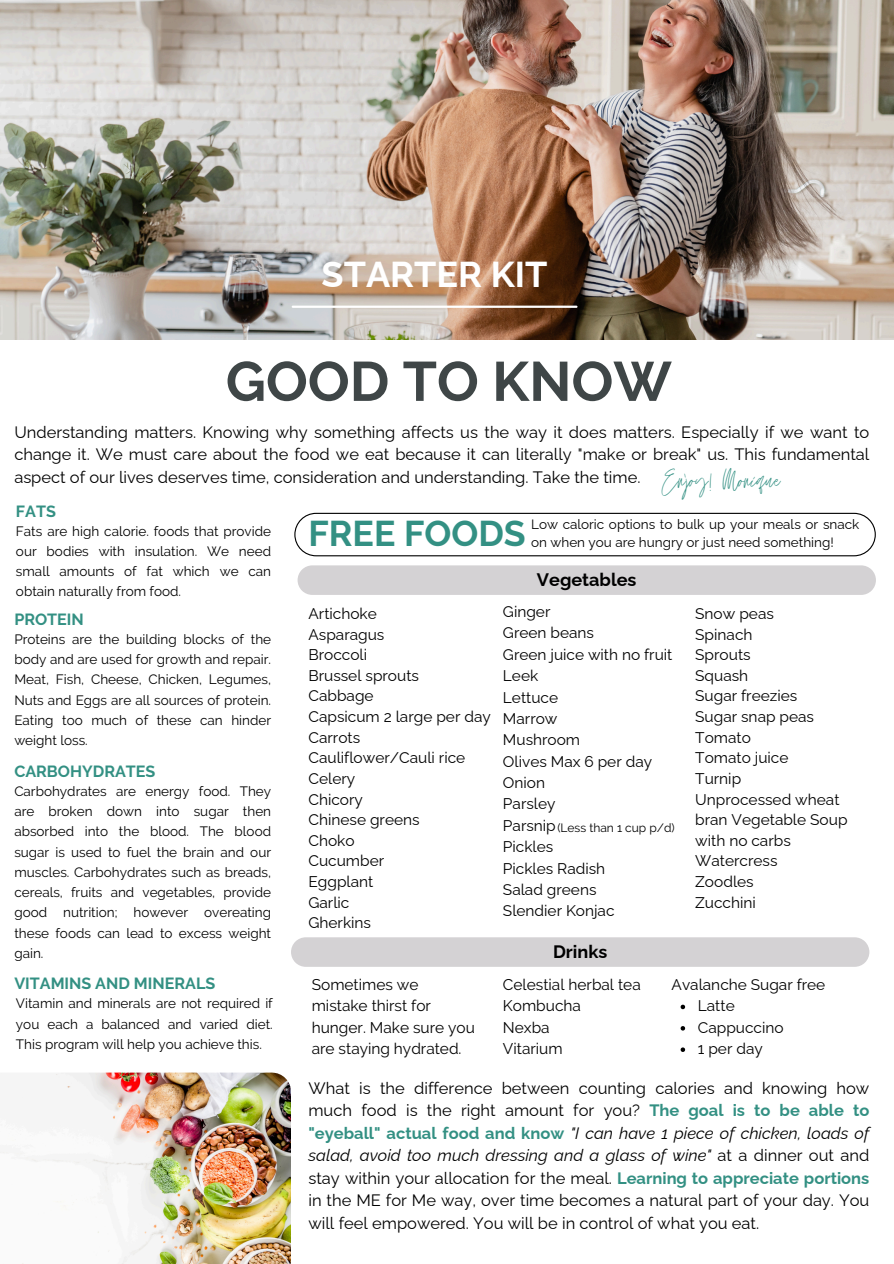
<style>
.page{position:relative;width:894px;height:1264px;background:#fff}
.page>*{position:absolute;margin:0;border:0;box-sizing:border-box;transform-origin:0 0}
.t1{font:700 55.35px "Raleway";color:#3f4647}
.t2{font:37.35px "Jonathan";color:#339083}
.t3{font:700 36px "Raleway";color:#fff}
.t4{font:700 35.55px "Raleway";color:#339083}
.t5{font:700 18px "Raleway";color:#000}
.t6{font:16.5px/22.5px "Raleway";color:#000;text-align:justify}
.t7{font:700 16.05px "Raleway";color:#339083}
.t8{font:15.45px/21.3px "Raleway";color:#000}
.t9{font:13.5px/20.2px "Raleway";color:#000;text-align:justify}
.t10{font:12px "Raleway";color:#000}
.s1{font-weight:700;color:#339083}
.s2{font-style:italic}
</style>
<div class="page">
<img style="left:0;top:0;width:893px;height:339px">
<hr style="left:292px;top:305px;width:284px;height:3px;background:#fff">
<img style="left:0;top:1072px;width:291px;height:191px">
<svg style="left:294px;top:513px;width:581px;height:43px"></svg>
<div style="left:297px;top:565px;width:578px;height:30px;background:#d4d2d4"></div>
<div style="left:291px;top:937px;width:578px;height:29px;background:#d4d2d4"></div>
<svg style="left:680px;top:1004px;width:5px;height:5px"></svg>
<svg style="left:680px;top:1026px;width:5px;height:4px"></svg>
<svg style="left:680px;top:1047px;width:5px;height:4px"></svg>
<h2 class="t3" style="left:321px;top:253px;width:227px">STARTER KIT</h2>
<h1 class="t1" style="left:226px;top:349px;width:447px">GOOD TO KNOW</h1>
<p class="t6" style="left:14px;top:420px;width:856px">Understanding matters. Knowing why something affects us the way it does matters. Especially if we want to change it. We must care about the food we eat because it can literally "make or break" us. This fundamental aspect of our lives deserves time, consideration and understanding. Take the time.</p>
<h5 class="t2" style="left:661px;top:459px;width:119px">Enjoy! Monique</h5>
<p class="t7" style="left:16px;top:501px;width:41px">FATS</p>
<p class="t9" style="left:16px;top:520px;width:256px">Fats are high calorie. foods that provide our bodies with insulation. We need small amounts of fat which we can obtain naturally from food.</p>
<h4 class="t7" style="left:14px;top:609px;width:71px">PROTEIN</h4>
<h6 class="t9" style="left:14px;top:629px;width:258px">Proteins are the building blocks of the body and are used for growth and repair.<br>Meat, Fish, Cheese, Chicken, Legumes, Nuts and Eggs are all sources of protein.<br>Eating too much of these can hinder weight loss.</h6>
<p class="t7" style="left:14px;top:761px;width:143px">CARBOHYDRATES</p>
<h6 class="t9" style="left:14px;top:781px;width:258px">Carbohydrates are energy food. They are broken down into sugar then absorbed into the blood. The blood sugar is used to fuel the brain and our muscles. Carbohydrates such as breads, cereals, fruits and vegetables, provide good nutrition; however overeating these foods can lead to excess weight gain.</h6>
<p class="t7" style="left:14px;top:974px;width:202px">VITAMINS AND MINERALS</p>
<p class="t9" style="left:16px;top:993px;width:258px">Vitamin and minerals are not required if you each a balanced and varied diet.<br>This program will help you achieve this.</p>
<p class="t9" style="left:531px;top:515px;width:329px;line-height:18px">Low caloric options to bulk up your meals or snack on when you are hungry or just need something!</p>
<p class="t4" style="left:308px;top:512px;width:219px">FREE FOODS</p>
<p class="t8" style="left:308px;top:603px;width:70px">Artichoke</p>
<p class="t8" style="left:308px;top:623px;width:77px">Asparagus</p>
<p class="t8" style="left:308px;top:644px;width:60px">Broccoli</p>
<p class="t8" style="left:308px;top:664px;width:112px">Brussel sprouts</p>
<p class="t8" style="left:308px;top:685px;width:67px">Cabbage</p>
<p class="t8" style="left:308px;top:706px;width:184px">Capsicum 2 large per day</p>
<p class="t8" style="left:308px;top:726px;width:53px">Carrots</p>
<p class="t8" style="left:308px;top:747px;width:158px">Cauliflower/Cauli rice</p>
<p class="t8" style="left:308px;top:767px;width:48px">Celery</p>
<p class="t8" style="left:308px;top:788px;width:56px">Chicory</p>
<p class="t8" style="left:308px;top:809px;width:113px">Chinese greens</p>
<p class="t8" style="left:308px;top:829px;width:48px">Choko</p>
<p class="t8" style="left:308px;top:850px;width:77px">Cucumber</p>
<p class="t8" style="left:308px;top:870px;width:66px">Eggplant</p>
<p class="t8" style="left:308px;top:891px;width:42px">Garlic</p>
<p class="t8" style="left:308px;top:912px;width:64px">Gherkins</p>
<p class="t5" style="left:536px;top:569px;width:101px">Vegetables</p>
<p class="t8" style="left:503px;top:601px;width:49px">Ginger</p>
<p class="t8" style="left:503px;top:622px;width:92px">Green beans</p>
<p class="t8" style="left:503px;top:643px;width:171px">Green juice with no fruit</p>
<p class="t8" style="left:503px;top:665px;width:37px">Leek</p>
<p class="t8" style="left:503px;top:686px;width:57px">Lettuce</p>
<p class="t8" style="left:503px;top:707px;width:56px">Marrow</p>
<p class="t8" style="left:503px;top:729px;width:79px">Mushroom</p>
<p class="t8" style="left:503px;top:750px;width:151px">Olives Max 6 per day</p>
<p class="t8" style="left:503px;top:772px;width:44px">Onion</p>
<p class="t8" style="left:503px;top:793px;width:54px">Parsley</p>
<p class="t8" style="left:503px;top:814px;width:54px">Parsnip</p>
<p class="t8" style="left:503px;top:836px;width:52px">Pickles</p>
<p class="t8" style="left:503px;top:857px;width:104px">Pickles Radish</p>
<p class="t8" style="left:503px;top:878px;width:95px">Salad greens</p>
<p class="t8" style="left:503px;top:900px;width:113px">Slendier Konjac</p>
<p class="t10" style="left:557px;top:820px;width:119px">(Less than 1 cup p/d)</p>
<p class="t5" style="left:553px;top:940px;width:56px">Drinks</p>
<p class="t8" style="left:695px;top:603px;width:80px">Snow peas</p>
<p class="t8" style="left:695px;top:623px;width:59px">Spinach</p>
<p class="t8" style="left:695px;top:644px;width:57px">Sprouts</p>
<p class="t8" style="left:695px;top:664px;width:54px">Squash</p>
<h4 class="t8" style="left:695px;top:685px;width:104px">Sugar freezies</h4>
<h6 class="t8" style="left:695px;top:706px;width:120px">Sugar snap peas</h6>
<p class="t8" style="left:695px;top:726px;width:57px">Tomato</p>
<p class="t8" style="left:695px;top:747px;width:95px">Tomato juice</p>
<p class="t8" style="left:695px;top:767px;width:47px">Turnip</p>
<p class="t8" style="left:695px;top:788px;width:154px;line-height:20.5px">Unprocessed wheat bran Vegetable Soup with no carbs</p>
<p class="t8" style="left:695px;top:850px;width:84px">Watercress</p>
<p class="t8" style="left:695px;top:870px;width:60px">Zoodles</p>
<p class="t8" style="left:695px;top:891px;width:62px">Zucchini</p>
<p class="t8" style="left:312px;top:973px;width:164px">Sometimes we mistake thirst for hunger. Make sure you are staying hydrated.</p>
<p class="t8" style="left:671px;top:973px;width:155px">Avalanche Sugar free</p>
<h5 class="t8" style="left:503px;top:973px;width:139px">Celestial herbal tea</h5>
<h3 class="t8" style="left:503px;top:995px;width:79px">Kombucha</h3>
<h6 class="t8" style="left:503px;top:1016px;width:48px">Nexba</h6>
<h2 class="t8" style="left:503px;top:1038px;width:61px">Vitarium</h2>
<p class="t8" style="left:697px;top:995px;width:38px">Latte</p>
<p class="t8" style="left:697px;top:1016px;width:87px">Cappuccino</p>
<p class="t8" style="left:697px;top:1038px;width:66px">1 per day</p>
<p class="t6" style="left:308px;top:1076px;width:562px">What is the difference between counting calories and knowing how much food is the right amount for you? <span class="s1">The goal is to be able to "eyeball" actual food and know</span> <span class="s2">"I can have 1 piece of chicken, loads of salad, avoid too much dressing and a glass of wine"</span> at a dinner out and stay within your allocation for the meal. <span class="s1">Learning to appreciate portions </span>in the ME for Me way, over time becomes a natural part of your day. You will feel empowered. You will be in control of what you eat.</p>
</div>
